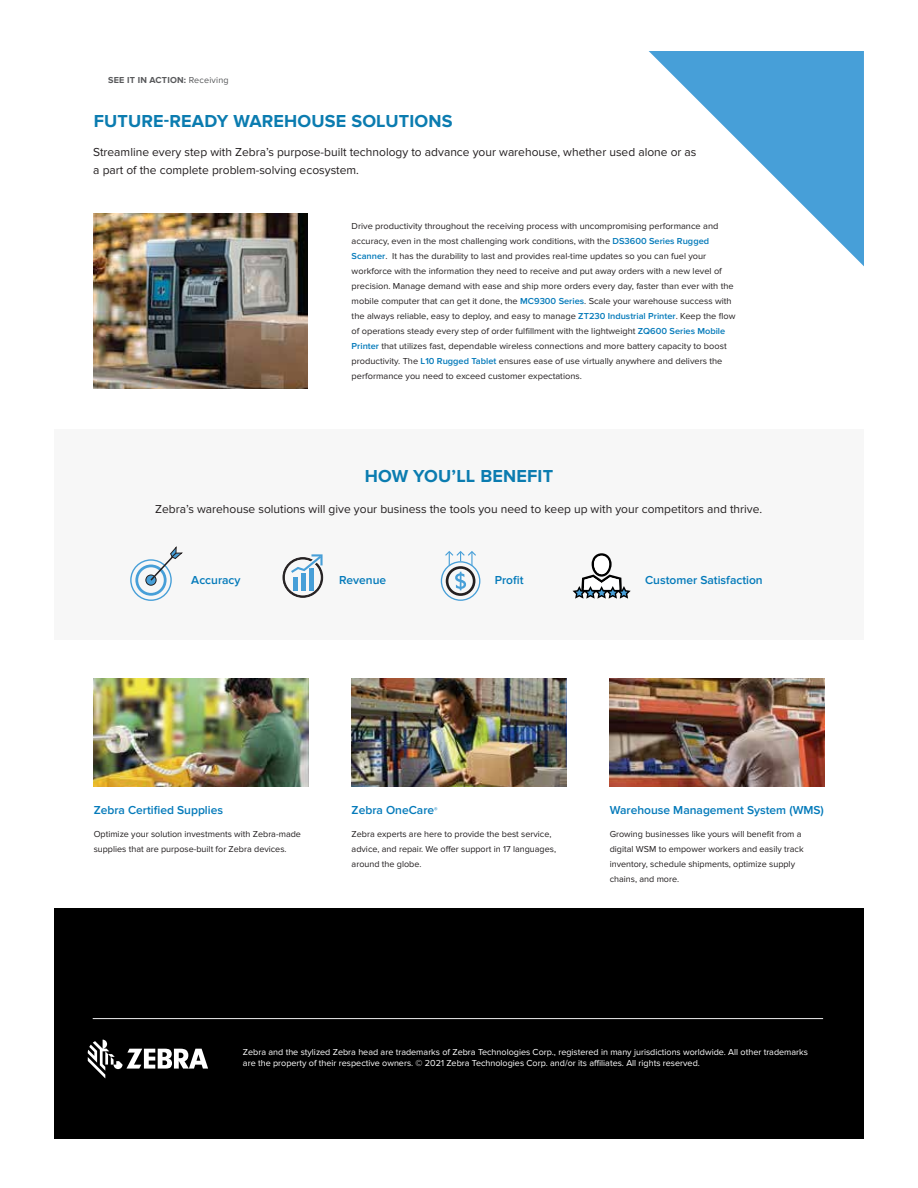
<style>
.page{position:relative;width:918px;height:1188px;background:#fff}
.page>*{position:absolute;margin:0;border:0;box-sizing:border-box;transform-origin:0 0}
.t1{font:700 18px "Proxima Nova";letter-spacing:.01em;color:#0b7cb0}
.t2{font:12px/18px "Proxima Nova";color:#231f20}
.t3{font:600 12px "Proxima Nova";color:#047aba}
.t4{font:9px/15px "Proxima Nova";color:#231f20}
.t5{font:9px/10.8px "Proxima Nova";color:#fff}
.t6{font:700 9px "Proxima Nova";letter-spacing:.02em;color:#58595b}
.s1{font-weight:400}
.s2{font-weight:600;color:#047aba}
</style>
<div class="page">
<svg style="left:649px;top:51px;width:215px;height:215px"></svg>
<div style="left:54px;top:908px;width:810px;height:230px;background:#000"></div>
<svg style="left:88px;top:1040px;width:120px;height:38px"></svg>
<hr style="left:93px;top:1018px;width:730px;height:1px;background:#f1f1f2">
<img style="left:93px;top:214px;width:215px;height:175px">
<div style="left:54px;top:429px;width:810px;height:211px;background:#f7f7f7"></div>
<svg style="left:573px;top:553px;width:58px;height:46px"></svg>
<svg style="left:441px;top:551px;width:39px;height:50px"></svg>
<img style="left:610px;top:679px;width:214px;height:108px">
<img style="left:352px;top:679px;width:214px;height:108px">
<img style="left:94px;top:679px;width:214px;height:108px">
<svg style="left:282px;top:554px;width:41px;height:44px"></svg>
<svg style="left:130px;top:546px;width:53px;height:55px"></svg>
<p class="t6" style="left:108px;top:75px;width:122px">SEE IT IN ACTION: <span class="s1">Receiving</span></p>
<h1 class="t1" style="left:94px;top:110px;width:360px">FUTURE-READY WAREHOUSE SOLUTIONS</h1>
<h2 class="t2" style="left:93px;top:143px;width:605px">Streamline every step with Zebra’s purpose-built technology to advance your warehouse, whether used alone or as a part of the complete problem-solving ecosystem.</h2>
<p class="t4" style="left:352px;top:219px;width:385px">Drive productivity throughout the receiving process with uncompromising performance and accuracy, even in the most challenging work conditions, with the <span class="s2">DS3600 Series Rugged Scanner</span>. It has the durability to last and provides real-time updates so you can fuel your workforce with the information they need to receive and put away orders with a new level of precision. Manage demand with ease and ship more orders every day, faster than ever with the mobile computer that can get it done, the <span class="s2">MC9300 Series</span>. Scale your warehouse success with the always reliable, easy to deploy, and easy to manage <span class="s2">ZT230 Industrial Printer</span>. Keep the flow of operations steady every step of order fulfillment with the lightweight <span class="s2">ZQ600 Series Mobile Printer</span> that utilizes fast, dependable wireless connections and more battery capacity to boost productivity. The <span class="s2">L10 Rugged Tablet</span> ensures ease of use virtually anywhere and delivers the performance you need to exceed customer expectations.</p>
<h1 class="t1" style="left:365px;top:466px;width:190px">HOW YOU’LL BENEFIT</h1>
<h2 class="t2" style="left:155px;top:500px;width:609px">Zebra’s warehouse solutions will give your business the tools you need to keep up with your competitors and thrive.</h2>
<h2 class="t3" style="left:191px;top:573px;width:51px">Accuracy</h2>
<h2 class="t3" style="left:339px;top:573px;width:48px">Revenue</h2>
<h2 class="t3" style="left:495px;top:573px;width:30px">Profit</h2>
<h2 class="t3" style="left:645px;top:573px;width:119px">Customer Satisfaction</h2>
<h2 class="t3" style="left:94px;top:803px;width:131px">Zebra Certified Supplies</h2>
<p class="t4" style="left:94px;top:827px;width:209px">Optimize your solution investments with Zebra-made supplies that are purpose-built for Zebra devices.</p>
<h2 class="t3" style="left:352px;top:803px;width:87px">Zebra OneCare<sup>®</sup></h2>
<p class="t4" style="left:352px;top:827px;width:206px">Zebra experts are here to provide the best service, advice, and repair. We offer support in 17 languages, around the globe.</p>
<h2 class="t3" style="left:610px;top:803px;width:216px">Warehouse Management System (WMS)</h2>
<p class="t4" style="left:610px;top:827px;width:195px">Growing businesses like yours will benefit from a digital WSM to empower workers and easily track inventory, schedule shipments, optimize supply chains, and more.</p>
<p class="t5" style="left:243px;top:1047px;width:567px">Zebra and the stylized Zebra head are trademarks of Zebra Technologies Corp., registered in many jurisdictions worldwide. All other trademarks are the property of their respective owners. © 2021 Zebra Technologies Corp. and/or its affiliates. All rights reserved.</p>
</div>
